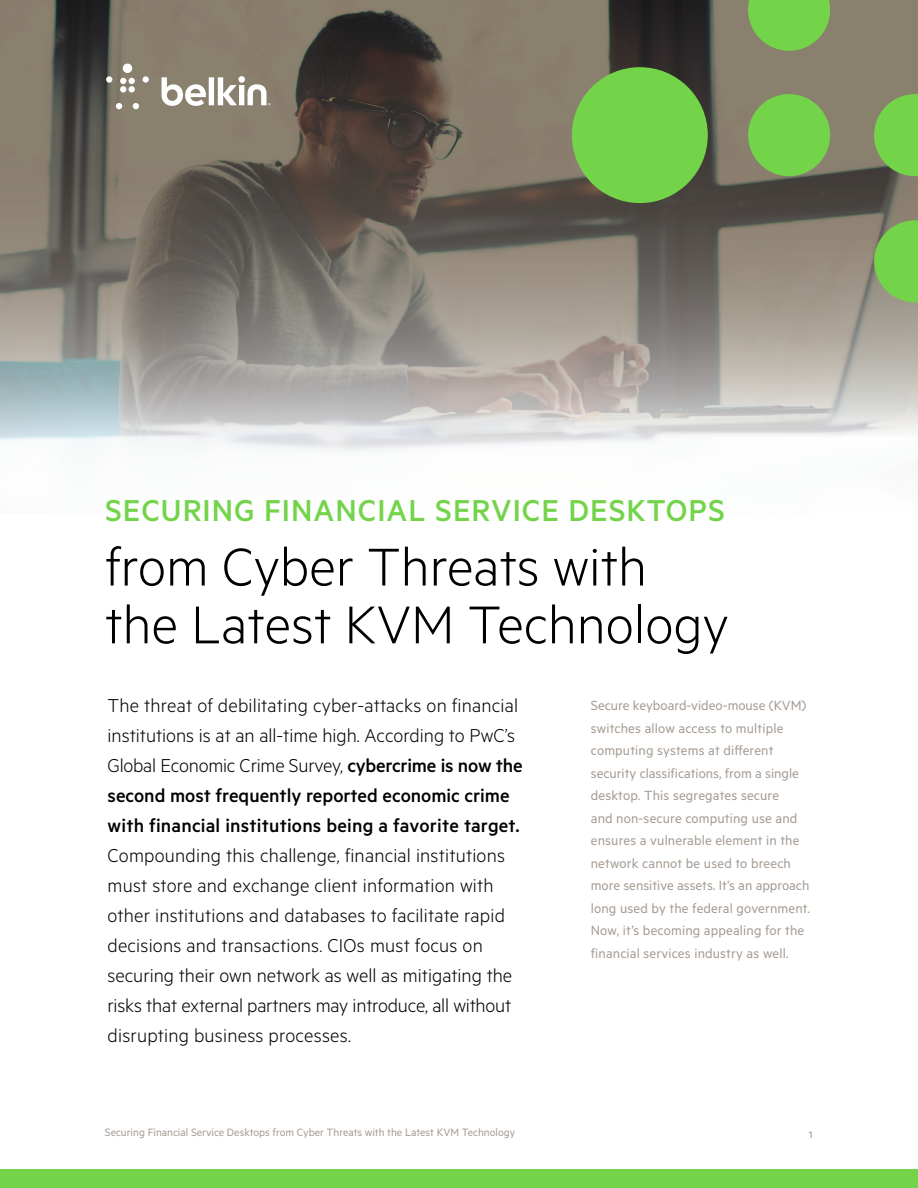
<style>
.page{position:relative;width:918px;height:1188px;background:#fff}
.page>*{position:absolute;margin:0;border:0;box-sizing:border-box;transform-origin:0 0}
.t1{font:300 59.85px/57.8px "Metric";color:#000}
.t2{font:500 34.05px "Metric";letter-spacing:.03em;color:#73d44a}
.Intro_Text{font:300 21px/30px "Metric";letter-spacing:.01em;color:#000}
.Intro_Text-2{font:15px/22.5px "Metric";letter-spacing:.01em;color:#a69c94}
.t3{font:13.5px "Kievit OT";color:#a69c94}
.t4{font:12px "Metric";color:#a69c94}
.s1{font-weight:500}
</style>
<div class="page">
<img style="left:0;top:0;width:918px;height:452px">
<div style="left:572px;top:67px;width:136px;height:136px;background:#73d44a;border-radius:50%"></div>
<div style="left:748px;top:94px;width:82px;height:82px;background:#73d44a;border-radius:50%"></div>
<svg style="left:874px;top:94px;width:44px;height:82px;background:#73bf4e"></svg>
<svg style="left:874px;top:220px;width:44px;height:82px;background:#78c453"></svg>
<svg style="left:748px;top:0;width:82px;height:51px;background:#76c450"></svg>
<div style="left:123px;top:64px;width:9px;height:9px;background:#fff;border-radius:50%"></div>
<div style="left:106px;top:76px;width:6px;height:7px;background:#fff;border-radius:50%"></div>
<div style="left:143px;top:76px;width:6px;height:7px;background:#fff;border-radius:50%"></div>
<svg style="left:120px;top:78px;width:15px;height:14px"></svg>
<svg style="left:116px;top:103px;width:6px;height:6px"></svg>
<svg style="left:133px;top:103px;width:6px;height:6px"></svg>
<svg style="left:162px;top:77px;width:108px;height:29px"></svg>
<div style="left:0;top:1169px;width:918px;height:19px;background:#73d44a"></div>
<h1 class="t2" style="left:105px;top:491px;width:621px">SECURING FINANCIAL SERVICE DESKTOPS</h1>
<h1 class="t1" style="left:105px;top:535px;width:625px">from Cyber Threats with the Latest KVM Technology</h1>
<p class="Intro_Text" style="left:108px;top:690px;width:417px">The threat of debilitating cyber-attacks on financial institutions is at an all-time high. According to PwC’s Global Economic Crime Survey, <span class="s1">cybercrime is now the second most frequently reported economic crime with financial institutions being a favorite target.<br></span>Compounding this challenge, financial institutions must store and exchange client information with other institutions and databases to facilitate rapid decisions and transactions. CIOs must focus on securing their own network as well as mitigating the risks that external partners may introduce, all without disrupting business processes.</p>
<p class="Intro_Text-2" style="left:591px;top:694px;width:221px">Secure keyboard-video-mouse (KVM) switches allow access to multiple computing systems at different security classifications, from a single desktop. This segregates secure<br>and non-secure computing use and ensures a vulnerable element in the network cannot be used to breech more sensitive assets. It’s an approach long used by the federal government.<br>Now, it’s becoming appealing for the financial services industry as well.</p>
<p class="t4" style="left:105px;top:1126px;width:412px">Securing Financial Service Desktops from Cyber Threats with the Latest KVM Technology</p>
<p class="t3" style="left:808px;top:1125px;width:6px">1</p>
</div>
